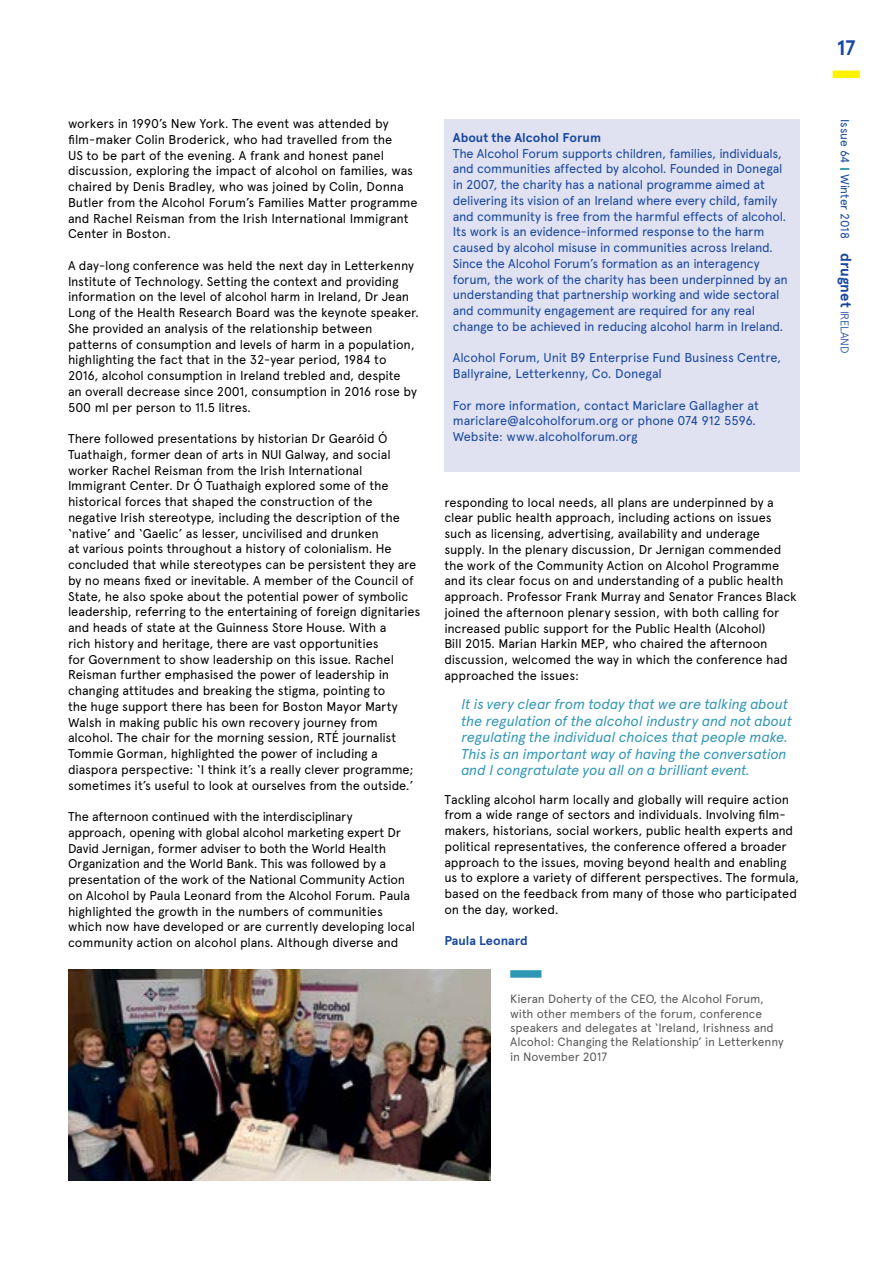
<style>
.page{position:relative;width:893px;height:1263px;background:#fff}
.page>*{position:absolute;margin:0;border:0;box-sizing:border-box;transform-origin:0 0}
.t1{font:700 21px "Apercu";color:#17479e}
.t2{font:italic 14.25px/16.5px "Apercu";letter-spacing:-.015em;color:#3397b6}
.t3{font:12.75px/15.8px "Apercu";letter-spacing:-.01em;color:#000}
.t4{font:12.75px/15.8px "Apercu";letter-spacing:-.015em;color:#17479e}
.t5{font:700 12.75px "Apercu";color:#17479e}
.t6{font:12px/14.4px "Apercu";letter-spacing:-.01em;color:#58595b}
.t7{font:12px "Apercu";letter-spacing:-.015em;color:#17479e}
.s1{font-weight:700;font-size:11.55px;color:#13899f}
.s2{font-weight:700;font-size:15px}
.s3{font-weight:300;font-size:11.25px}
</style>
<div class="page">
<div style="left:833px;top:71px;width:27px;height:7px;background:#fff200"></div>
<div style="left:444px;top:119px;width:355px;height:353px;background:#e0e1f1"></div>
<img style="left:68px;top:969px;width:422px;height:211px">
<div style="left:510px;top:970px;width:31px;height:8px;background:#2e97b6"></div>
<p class="t3" style="left:68px;top:116px;width:351px">workers in 1990’s New York. The event was attended by film-maker Colin Broderick, who had travelled from the<br>US to be part of the evening. A frank and honest panel discussion, exploring the impact of alcohol on families, was chaired by Denis Bradley, who was joined by Colin, Donna Butler from the Alcohol Forum’s Families Matter programme and Rachel Reisman from the Irish International Immigrant Center in Boston.</p>
<p class="t3" style="left:68px;top:257px;width:353px">A day-long conference was held the next day in Letterkenny Institute of Technology. Setting the context and providing information on the level of alcohol harm in Ireland, Dr Jean Long of the Health Research Board was the keynote speaker.<br>She provided an analysis of the relationship between patterns of consumption and levels of harm in a population, highlighting the fact that in the 32-year period, 1984 to 2016, alcohol consumption in Ireland trebled and, despite<br>an overall decrease since 2001, consumption in 2016 rose by 500 ml per person to 11.5 litres.</p>
<p class="t3" style="left:68px;top:431px;width:354px">There followed presentations by historian Dr Gearóid Ó Tuathaigh, former dean of arts in NUI Galway, and social worker Rachel Reisman from the Irish International Immigrant Center. Dr Ó Tuathaigh explored some of the historical forces that shaped the construction of the negative Irish stereotype, including the description of the ‘native’ and ‘Gaelic’ as lesser, uncivilised and drunken<br>at various points throughout a history of colonialism. He concluded that while stereotypes can be persistent they are by no means fixed or inevitable. A member of the Council of State, he also spoke about the potential power of symbolic leadership, referring to the entertaining of foreign dignitaries and heads of state at the Guinness Store House. With a<br>rich history and heritage, there are vast opportunities<br>for Government to show leadership on this issue. Rachel Reisman further emphasised the power of leadership in changing attitudes and breaking the stigma, pointing to<br>the huge support there has been for Boston Mayor Marty Walsh in making public his own recovery journey from alcohol. The chair for the morning session, RTÉ journalist Tommie Gorman, highlighted the power of including a diaspora perspective: ‘I think it’s a really clever programme; sometimes it’s useful to look at ourselves from the outside.’</p>
<p class="t3" style="left:68px;top:809px;width:348px">The afternoon continued with the interdisciplinary<br>approach, opening with global alcohol marketing expert Dr David Jernigan, former adviser to both the World Health Organization and the World Bank. This was followed by a presentation of the work of the National Community Action on Alcohol by Paula Leonard from the Alcohol Forum. Paula highlighted the growth in the numbers of communities which now have developed or are currently developing local community action on alcohol plans. Although diverse and</p>
<p class="t5" style="left:453px;top:130px;width:150px">About the Alcohol Forum</p>
<p class="t4" style="left:453px;top:145px;width:337px">The Alcohol Forum supports children, families, individuals, and communities affected by alcohol. Founded in Donegal in 2007, the charity has a national programme aimed at delivering its vision of an Ireland where every child, family and community is free from the harmful effects of alcohol.<br>Its work is an evidence-informed response to the harm caused by alcohol misuse in communities across Ireland.<br>Since the Alcohol Forum’s formation as an interagency forum, the work of the charity has been underpinned by an understanding that partnership working and wide sectoral and community engagement are required for any real change to be achieved in reducing alcohol harm in Ireland.</p>
<p class="t4" style="left:453px;top:350px;width:330px">Alcohol Forum, Unit B9 Enterprise Fund Business Centre,<br>Ballyraine, Letterkenny, Co. Donegal</p>
<p class="t4" style="left:453px;top:397px;width:307px">For more information, contact Mariclare Gallagher at mariclare@alcoholforum.org or phone 074 912 5596.<br>Website: www.alcoholforum.org</p>
<p class="t3" style="left:444px;top:494px;width:354px">responding to local needs, all plans are underpinned by a clear public health approach, including actions on issues such as licensing, advertising, availability and underage supply. In the plenary discussion, Dr Jernigan commended the work of the Community Action on Alcohol Programme and its clear focus on and understanding of a public health approach. Professor Frank Murray and Senator Frances Black joined the afternoon plenary session, with both calling for increased public support for the Public Health (Alcohol)<br>Bill 2015. Marian Harkin MEP, who chaired the afternoon discussion, welcomed the way in which the conference had approached the issues:</p>
<p class="t2" style="left:461px;top:695px;width:332px">It is very clear from today that we are talking about the regulation of the alcohol industry and not about regulating the individual choices that people make.<br>This is an important way of having the conversation and I congratulate you all on a brilliant event.</p>
<p class="t3" style="left:444px;top:791px;width:356px">Tackling alcohol harm locally and globally will require action from a wide range of sectors and individuals. Involving film&shy;makers, historians, social workers, public health experts and political representatives, the conference offered a broader approach to the issues, moving beyond health and enabling us to explore a variety of different perspectives. The formula, based on the feedback from many of those who participated on the day, worked.</p>
<p class="t5" style="left:444px;top:933px;width:85px">Paula Leonard</p>
<p class="t6" style="left:510px;top:992px;width:275px">Kieran Doherty of the CEO, the Alcohol Forum, with other members of the forum, conference speakers and delegates at ‘Ireland, Irishness and Alcohol: Changing the Relationship’ in Letterkenny in November 2017</p>
<h1 class="t1" style="left:837px;top:35px;width:20px">17</h1>
<p class="t7" style="left:852px;top:119px;width:236px;rotate:90deg">Issue 64 <span class="s1">|</span> Winter 2018 <span class="s2">drugnet</span> <span class="s3">IRELAND</span></p>
</div>
